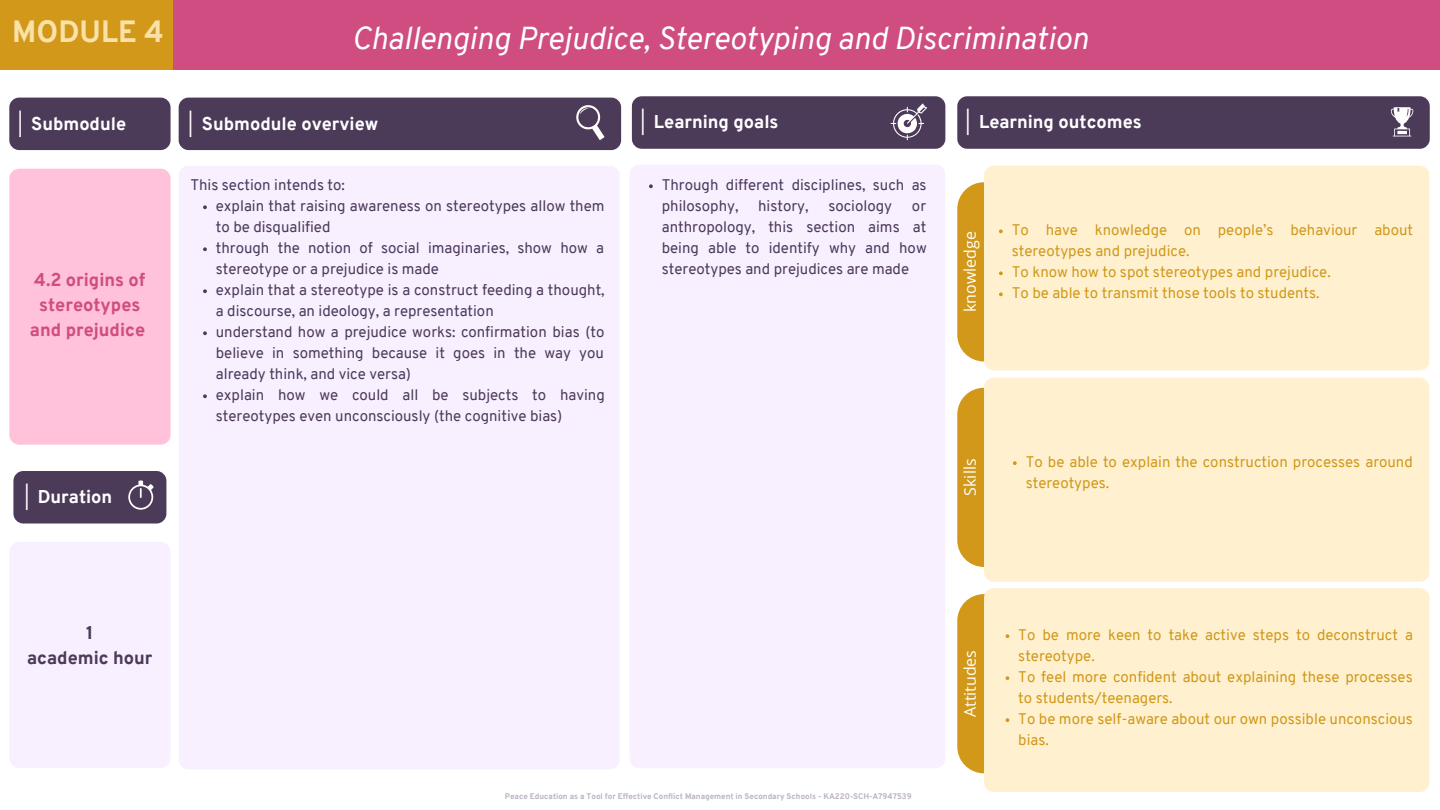
<style>
.page{position:relative;width:1440px;height:810px;background:#fff}
.page>*{position:absolute;margin:0;border:0;box-sizing:border-box;transform-origin:0 0}
.t1{font:italic 31px "Overpass";color:#fff}
.t2{font:800 30px "Overpass";color:#fae1a7}
.t3{font:800 18.1px "Overpass";color:#fff}
.t4{font:800 18.1px/24.8px "Overpass";color:#cf4d80;text-align:center}
.t5{font:800 18.1px/24.8px "Overpass";color:#4c3a59;text-align:center}
.t6{font:16px "Open Sans";color:#fff}
.t7{font:15px/21px "Overpass";color:#4c3a59}
.t8{font:15px/21px "Overpass";color:#d19819}
.t9{font:800 8px "Overpass";color:#bdb5c3}
.s1{font-weight:400}
</style>
<div class="page">
<div style="left:9px;top:98px;width:162px;height:52px;background:#4c3a59"></div>
<div style="left:9px;top:169px;width:162px;height:276px;background:#ffc2da"></div>
<div style="left:179px;top:166px;width:441px;height:603px;background:#f8efff"></div>
<div style="left:630px;top:165px;width:315px;height:603px;background:#f8efff"></div>
<div style="left:9px;top:542px;width:161px;height:226px;background:#f8efff"></div>
<div style="left:957px;top:182px;width:54px;height:179px;background:#d19819;border-radius:27px"></div>
<div style="left:984px;top:166px;width:445px;height:204px;background:#fff1d0"></div>
<svg style="left:632px;top:96px;width:313px;height:53px;background:#52415f"></svg>
<div style="left:957px;top:96px;width:473px;height:53px;background:#4c3a59"></div>
<svg style="left:13px;top:471px;width:153px;height:53px;background:#534260"></svg>
<div style="left:179px;top:98px;width:442px;height:52px;background:#4c3a59"></div>
<div style="left:0;top:0;width:1440px;height:70px;background:#cf4d80"></div>
<div style="left:0;top:0;width:173px;height:70px;background:#d19819"></div>
<div style="left:957px;top:388px;width:54px;height:179px;background:#d19819;border-radius:27px"></div>
<div style="left:984px;top:378px;width:445px;height:204px;background:#fff1d0"></div>
<div style="left:957px;top:594px;width:54px;height:179px;background:#d19819;border-radius:27px"></div>
<div style="left:984px;top:588px;width:445px;height:204px;background:#fff1d0"></div>
<svg style="left:203px;top:205px;width:4px;height:4px"></svg>
<svg style="left:203px;top:247px;width:4px;height:4px"></svg>
<svg style="left:203px;top:289px;width:4px;height:4px"></svg>
<svg style="left:203px;top:331px;width:4px;height:4px"></svg>
<svg style="left:203px;top:394px;width:4px;height:4px"></svg>
<svg style="left:649px;top:184px;width:4px;height:4px"></svg>
<svg style="left:999px;top:229px;width:4px;height:4px"></svg>
<svg style="left:999px;top:271px;width:4px;height:4px"></svg>
<svg style="left:999px;top:292px;width:4px;height:4px"></svg>
<svg style="left:1013px;top:461px;width:4px;height:4px"></svg>
<svg style="left:1006px;top:634px;width:3px;height:4px"></svg>
<svg style="left:1006px;top:676px;width:3px;height:4px"></svg>
<svg style="left:1006px;top:718px;width:3px;height:4px"></svg>
<h2 class="t2" style="left:12px;top:20px;width:153px">MODULE 4</h2>
<h1 class="t1" style="left:352px;top:26px;width:738px">Challenging Prejudice, Stereotyping and Discrimination</h1>
<p class="t3" style="left:18px;top:116px;width:110px"><span class="s1">|</span> Submodule</p>
<p class="t3" style="left:188px;top:116px;width:192px"><span class="s1">|</span> Submodule overview</p>
<p class="t4" style="left:30px;top:269px;width:117px">4.2 origins of stereotypes and prejudice</p>
<p class="t3" style="left:24px;top:490px;width:89px"><span class="s1">|</span> Duration</p>
<p class="t7" style="left:190px;top:176px;width:156px">This section intends to:</p>
<p class="t7" style="left:216px;top:197px;width:390px">explain that raising awareness on stereotypes allow them to be disqualified<br>through the notion of social imaginaries, show how a stereotype or a prejudice is made<br>explain that a stereotype is a construct feeding a thought, a discourse, an ideology, a representation<br>understand how a prejudice works: confirmation bias (to believe in something because it goes in the way you already think, and vice versa)<br>explain how we could all be subjects to having stereotypes even unconsciously (the cognitive bias)</p>
<p class="t3" style="left:641px;top:115px;width:139px"><span class="s1">|</span> Learning goals</p>
<p class="t3" style="left:965px;top:114px;width:178px"><span class="s1">|</span> Learning outcomes</p>
<p class="t7" style="left:662px;top:176px;width:266px">Through different disciplines, such as philosophy,</p>
<p class="t7" style="left:758px;top:197px;width:52px">history,</p>
<p class="t7" style="left:828px;top:197px;width:65px">sociology</p>
<p class="t7" style="left:662px;top:197px;width:266px;text-align:justify;text-indent:250px">or anthropology, this section aims at being able to identify why and how stereotypes and prejudices are made</p>
<p class="t6" style="left:959px;top:312px;width:82px;rotate:-90deg">knowledge</p>
<p class="t8" style="left:1012px;top:221px;width:403px">To have knowledge on people’s behaviour about stereotypes and prejudice.<br>To know how to spot stereotypes and prejudice.<br>To be able to transmit those tools to students.</p>
<p class="t6" style="left:959px;top:496px;width:38px;rotate:-90deg">Skills</p>
<p class="t8" style="left:1026px;top:453px;width:389px">To be able to explain the construction processes around stereotypes.</p>
<p class="t5" style="left:27px;top:622px;width:127px">1<br>academic hour</p>
<p class="t6" style="left:959px;top:717px;width:69px;rotate:-90deg">Attitudes</p>
<p class="t8" style="left:1018px;top:626px;width:396px">To be more keen to take active steps to deconstruct a stereotype.<br>To feel more confident about explaining these processes to students/teenagers.<br>To be more self-aware about our own possible unconscious bias.</p>
<p class="t9" style="left:505px;top:793px;width:408px">Peace Education as a Tool for Effective Conflict Management in Secondary Schools - KA220-SCH-A7947539</p>
</div>
